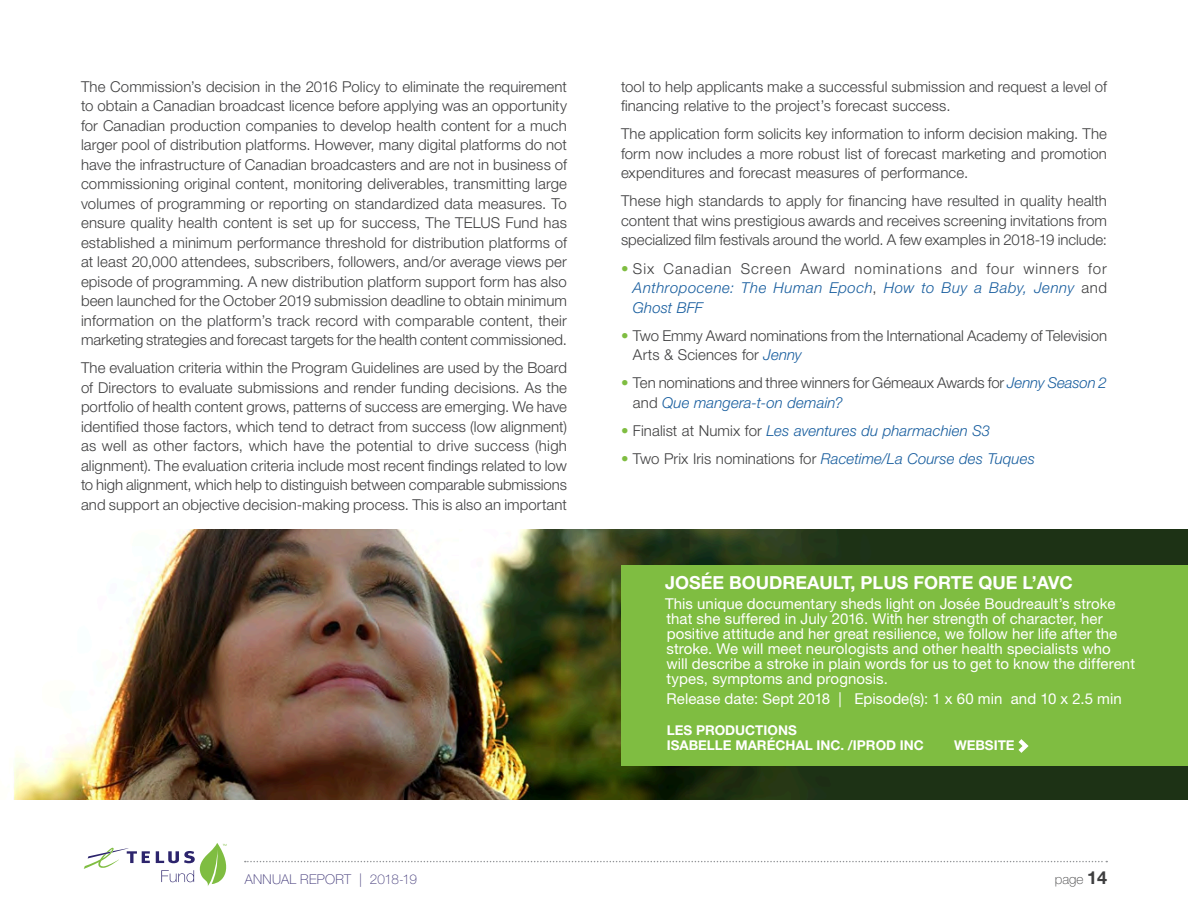
<style>
.page{position:relative;width:1188px;height:918px;background:#fff}
.page>*{position:absolute;margin:0;border:0;box-sizing:border-box;transform-origin:0 0}
.ProjectBanner_Captio{font:700 18px "Helvetica Neue LT Std";color:#fff}
.Body{font:300 15px/19.5px "Helvetica Neue LT Std";letter-spacing:.005em;color:#3e3e3f;text-align:justify}
.ProjectBanner_Captio-2{font:15px/15px "Helvetica Neue LT Std";letter-spacing:.005em;color:#fff}
.Body_bulletpoint{font:300 15px/19.5px "Helvetica Neue LT Std";color:#3e3e3f}
.Body_bulletpoint-2{font:italic 300 15px "Helvetica Neue LT Std";letter-spacing:.005em;color:#175d9e}
.ProjectBanner_Releas{font:15px "Helvetica Neue LT Std";letter-spacing:.005em;color:#fff}
.ProjectBanner_Produc{font:700 13.5px/15px "Helvetica Neue LT Std";color:#fff}
.t1{font:100 13.5px "Helvetica Neue LT Std";letter-spacing:.02em;color:#3c3375}
.t2{font:100 13.5px "Helvetica Neue LT Std";color:#3e3e3f}
.s1{color:#7fbd41}
.s2{font-style:italic;color:#175d9e}
.s3{font-style:normal;color:#7fbd41}
.s4{font-style:normal;color:#3e3e3f}
.s5{font-weight:700;font-size:18px}
</style>
<div class="page">
<img style="left:13px;top:529px;width:1175px;height:270px">
<div style="left:621px;top:565px;width:567px;height:201px;background:#7fbd41"></div>
<svg style="left:1018px;top:739px;width:11px;height:14px"></svg>
<svg style="left:245px;top:861px;width:862px;height:1px"></svg>
<svg style="left:84px;top:848px;width:66px;height:21px"></svg>
<svg style="left:156px;top:843px;width:71px;height:43px"></svg>
<p class="Body" style="left:81px;top:76px;width:488px">The Commission’s decision in the 2016 Policy to eliminate the requirement to obtain a Canadian broadcast licence before applying was an opportunity for Canadian production companies to develop health content for a much larger pool of distribution platforms. However, many digital platforms do not have the infrastructure of Canadian broadcasters and are not in business of commissioning original content, monitoring deliverables, transmitting large volumes of programming or reporting on standardized data measures. To ensure quality health content is set up for success, The TELUS Fund has established a minimum performance threshold for distribution platforms of at least 20,000 attendees, subscribers, followers, and/or average views per episode of programming. A new distribution platform support form has also been launched for the October 2019 submission deadline to obtain minimum information on the platform’s track record with comparable content, their marketing strategies and forecast targets for the health content commissioned.</p>
<p class="Body" style="left:81px;top:358px;width:488px">The evaluation criteria within the Program Guidelines are used by the Board of Directors to evaluate submissions and render funding decisions. As the portfolio of health content grows, patterns of success are emerging. We have identified those factors, which tend to detract from success (low alignment) as well as other factors, which have the potential to drive success (high alignment). The evaluation criteria include most recent findings related to low to high alignment, which help to distinguish between comparable submissions and support an objective decision-making process. This is also an important</p>
<p class="Body" style="left:621px;top:76px;width:488px">tool to help applicants make a successful submission and request a level of financing relative to the project’s forecast success.</p>
<p class="Body" style="left:621px;top:124px;width:488px">The application form solicits key information to inform decision making. The form now includes a more robust list of forecast marketing and promotion expenditures and forecast measures of performance.</p>
<p class="Body" style="left:621px;top:191px;width:488px">These high standards to apply for financing have resulted in quality health content that wins prestigious awards and receives screening invitations from specialized film festivals around the world. A few examples in 2018-19 include:</p>
<p class="Body_bulletpoint" style="left:633px;top:258px;width:475px;text-align:justify;text-indent:-12px"><span class="s1">•</span> Six Canadian Screen Award nominations and four winners for <span class="s2">Anthropocene: The Human Epoch</span>, <span class="s2">How to Buy a Baby, Jenny</span> and <span class="s2">Ghost BFF</span></p>
<p class="Body_bulletpoint" style="left:633px;top:325px;width:476px;text-indent:-12px"><span class="s1">•</span> Two Emmy Award nominations from the International Academy of Television<br>Arts &amp; Sciences for <span class="s2">Jenny</span></p>
<p class="Body_bulletpoint" style="left:633px;top:373px;width:476px;text-indent:-12px"><span class="s1">•</span> Ten nominations and three winners for Gémeaux Awards for <span class="s2">Jenny Season 2 </span>and <span class="s2">Que mangera-t-on demain?</span></p>
<p class="Body_bulletpoint-2" style="left:621px;top:422px;width:371px"><span class="s3">•</span> <span class="s4">Finalist at Numix for</span> Les aventures du pharmachien S3</p>
<p class="Body_bulletpoint-2" style="left:621px;top:450px;width:415px"><span class="s3">•</span> <span class="s4">Two Prix Iris nominations for</span> Racetime/La Course des Tuques</p>
<p class="ProjectBanner_Captio" style="left:665px;top:571px;width:409px">JOSÉE BOUDREAULT, PLUS FORTE QUE L’AVC</p>
<p class="ProjectBanner_Captio-2" style="left:665px;top:596px;width:472px">This unique documentary sheds light on Josée Boudreault’s stroke that she suffered in July 2016. With her strength of character, her positive attitude and her great resilience, we follow her life after the stroke. We will meet neurologists and other health specialists who<br>will describe a stroke in plain words for us to get to know the different types, symptoms and prognosis.</p>
<p class="ProjectBanner_Releas" style="left:667px;top:690px;width:457px">Release date: Sept 2018 | Episode(s): 1 x 60 min and 10 x 2.5 min</p>
<p class="ProjectBanner_Produc" style="left:667px;top:723px;width:259px">LES PRODUCTIONS<br>ISABELLE MARÉCHAL INC. /IPROD INC</p>
<p class="ProjectBanner_Produc" style="left:954px;top:738px;width:62px">WEBSITE</p>
<p class="t1" style="left:245px;top:871px;width:174px">ANNUAL REPORT | 2018-19</p>
<p class="t2" style="left:1055px;top:871px;width:54px">page <span class="s5">14</span></p>
</div>
